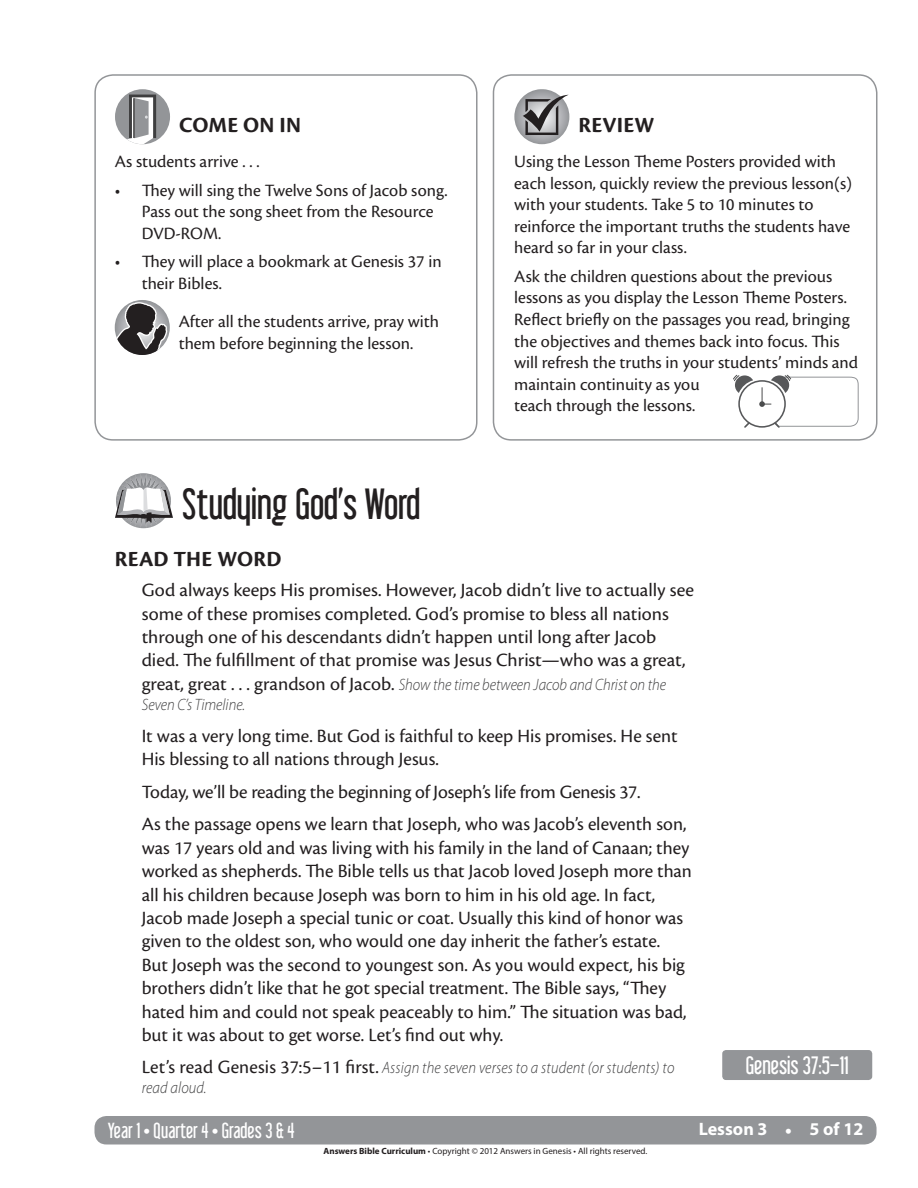
<style>
.page{position:relative;width:918px;height:1188px;background:#fff}
.page>*{position:absolute;margin:0;border:0;box-sizing:border-box;transform-origin:0 0}
.t1{font:39px "Libel Suit";color:#231f20}
.t2{font:700 22.5px "Cronos Pro";letter-spacing:.01em;color:#231f20}
.t3{font:22.5px "Libel Suit";color:#fff}
.t4{font:19.5px/23.4px "Cronos Pro";color:#231f20}
.t5{font:19.5px "Libel Suit";color:#fff}
.t6{font:18px/21.6px "Cronos Pro";color:#231f20}
.t7{font:700 18px "Myriad Pro";color:#fff}
.t8{font:italic 300 16.5px/19.8px "Myriad Pro";letter-spacing:.005em;color:#3e3e3f;scale:.9 1}
.t9{font:9px "Myriad Pro";color:#231f20}
.s1{font-family:"Cronos Pro";font-weight:400;font-style:normal;font-size:19.5px;color:#231f20}
.s2{font-family:"Libel Suit";font-weight:400;font-size:19.5px}
.s3{font-weight:700}
</style>
<div class="page">
<div style="left:94px;top:1116px;width:783px;height:28px;background:#939598;border-radius:12px"></div>
<svg style="left:115px;top:89px;width:55px;height:55px"></svg>
<svg style="left:115px;top:95px;width:41px;height:49px"></svg>
<hr style="left:133px;top:98px;width:2px;height:40px;background:#3e3e3f">
<svg style="left:115px;top:302px;width:53px;height:53px"></svg>
<svg style="left:514px;top:89px;width:55px;height:55px"></svg>
<svg style="left:523px;top:95px;width:46px;height:40px;background:#8b8a8c"></svg>
<svg style="left:733px;top:375px;width:126px;height:53px"></svg>
<div style="left:493px;top:74px;width:384px;height:367px;border:2px solid #939598;border-radius:18px"></div>
<div style="left:94px;top:74px;width:384px;height:367px;border:2px solid #939598;border-radius:18px"></div>
<svg style="left:115px;top:474px;width:58px;height:55px"></svg>
<div style="left:722px;top:1050px;width:150px;height:30px;background:#939598;border-radius:4px"></div>
<p class="t2" style="left:179px;top:112px;width:123px">COME ON IN</p>
<p class="t6" style="left:115px;top:151px;width:146px">As students arrive . . .</p>
<p class="t6" style="left:142px;top:179px;width:307px;text-indent:-27px">• They will sing the Twelve Sons of Jacob song.<br>Pass out the song sheet from the Resource<br>DVD-ROM.</p>
<p class="t6" style="left:142px;top:251px;width:301px;text-indent:-27px">• They will place a bookmark at Genesis 37 in their Bibles.</p>
<p class="t6" style="left:179px;top:311px;width:262px">After all the students arrive, pray with them before beginning the lesson.</p>
<p class="t2" style="left:579px;top:112px;width:77px">REVIEW</p>
<p class="t6" style="left:514px;top:151px;width:339px">Using the Lesson Theme Posters provided with each lesson, quickly review the previous lesson(s) with your students. Take 5 to 10 minutes to reinforce the important truths the students have heard so far in your class.</p>
<p class="t6" style="left:514px;top:266px;width:346px">Ask the children questions about the previous lessons as you display the Lesson Theme Posters.<br>Reflect briefly on the passages you read, bringing the objectives and themes back into focus. This will refresh the truths in your students’ minds and maintain continuity as you<br>teach through the lessons.</p>
<h1 class="t1" style="left:182px;top:480px;width:240px">Studying God’s Word</h1>
<p class="t2" style="left:115px;top:546px;width:168px">READ THE WORD</p>
<p class="t4" style="left:142px;top:579px;width:554px">God always keeps His promises. However, Jacob didn’t live to actually see some of these promises completed. God’s promise to bless all nations through one of his descendants didn’t happen until long after Jacob died. The fulfillment of that promise was Jesus Christ—who was a great,</p>
<p class="t8" style="left:142px;top:675px;width:584px"><span class="s1">great, great . . . grandson of Jacob.</span> Show the time between Jacob and Christ on the<br>Seven C’s Timeline.</p>
<p class="t4" style="left:142px;top:724px;width:537px">It was a very long time. But God is faithful to keep His promises. He sent<br>His blessing to all nations through Jesus.</p>
<p class="t4" style="left:142px;top:776px;width:546px;line-height:32.4px">Today, we’ll be reading the beginning of Joseph’s life from Genesis 37.<br>As the passage opens we learn that Joseph, who was Jacob’s eleventh son,</p>
<p class="t4" style="left:142px;top:836px;width:552px">was 17 years old and was living with his family in the land of Canaan; they worked as shepherds. The Bible tells us that Jacob loved Joseph more than all his children because Joseph was born to him in his old age. In fact, Jacob made Joseph a special tunic or coat. Usually this kind of honor was given to the oldest son, who would one day inherit the father’s estate.<br>But Joseph was the second to youngest son. As you would expect, his big brothers didn’t like that he got special treatment. The Bible says, “They hated him and could not speak peaceably to him.” The situation was bad, but it was about to get worse. Let’s find out why.</p>
<p class="t8" style="left:142px;top:1058px;width:593px"><span class="s1">Let’s read Genesis 37:5–11 first.</span> Assign the seven verses to a student (or students) to read aloud.</p>
<p class="t3" style="left:746px;top:1052px;width:104px">Genesis 37:5–11</p>
<p class="t5" style="left:108px;top:1118px;width:188px">Year 1 • Quarter 4 • Grades 3 &amp; 4</p>
<p class="t7" style="left:699px;top:1118px;width:166px">Lesson 3 <span class="s2">•</span> 5 of 12</p>
<p class="t9" style="left:324px;top:1145px;width:325px"><span class="s3">Answers Bible Curriculum</span> • Copyright © 2012 Answers in Genesis • All rights reserved.</p>
</div>
